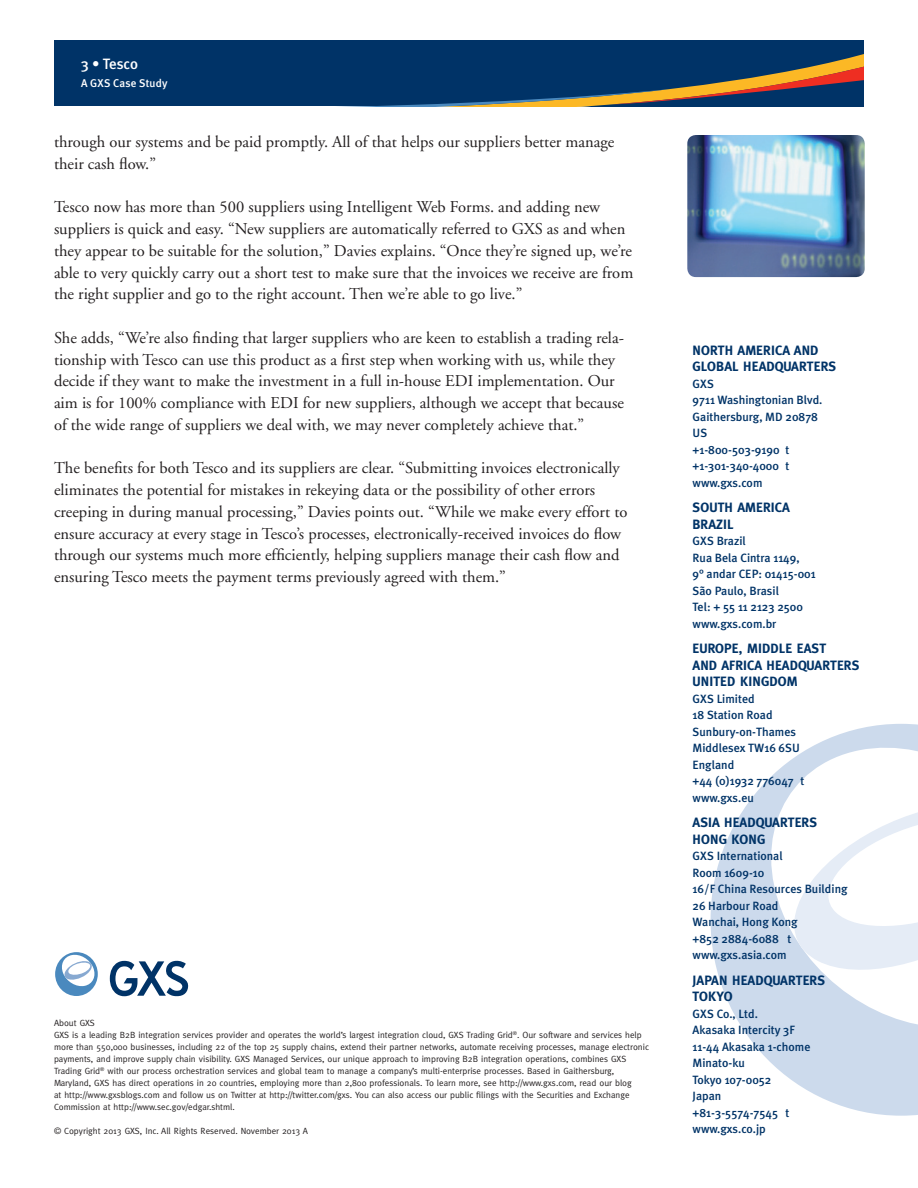
<style>
.page{position:relative;width:918px;height:1188px;background:#fff}
.page>*{position:absolute;margin:0;border:0;box-sizing:border-box;transform-origin:0 0}
.Body{font:16.5px/21.8px "Adobe Garamond";color:#231f20}
.Page_head{font:500 15px "Meta Plus";color:#fff}
.Sidebar_Head{font:700 13.5px "Meta";letter-spacing:.01em;color:#003367}
.Sidebar_text{font:500 12px "Meta Plus";color:#003367}
.Page_head-2{font:500 11.25px "Meta Plus";letter-spacing:.01em;color:#fff}
.Legal{font:9px/12px "Meta";color:#231f20}
</style>
<div class="page">
<div style="left:54px;top:40px;width:810px;height:66px;background:#003367"></div>
<svg style="left:380px;top:54px;width:484px;height:52px"></svg>
<svg style="left:711px;top:724px;width:207px;height:392px;fill:#ccdaec"></svg>
<svg style="left:778px;top:792px;width:140px;height:189px"></svg>
<svg style="left:55px;top:952px;width:43px;height:44px"></svg>
<svg style="left:110px;top:960px;width:79px;height:37px"></svg>
<img style="left:687px;top:135px;width:178px;height:142px">
<p class="Page_head" style="left:81px;top:55px;width:59px">3 • Tesco</p>
<p class="Page_head-2" style="left:81px;top:77px;width:88px">A GXS Case Study</p>
<p class="Body" style="left:54px;top:131px;width:562px">through our systems and be paid promptly. All of that helps our suppliers better manage their cash flow.”</p>
<p class="Body" style="left:54px;top:197px;width:548px">Tesco now has more than 500 suppliers using Intelligent Web Forms. and adding new</p>
<p class="Body" style="left:54px;top:218px;width:581px">suppliers is quick and easy. “New suppliers are automatically referred to GXS as and when they appear to be suitable for the solution,” Davies explains. “Once they’re signed up, we’re able to very quickly carry out a short test to make sure that the invoices we receive are from the right supplier and go to the right account. Then we’re able to go live.”</p>
<p class="Body" style="left:54px;top:327px;width:571px">She adds, “We’re also finding that larger suppliers who are keen to establish a trading rela&shy;tionship with Tesco can use this product as a first step when working with us, while they decide if they want to make the investment in a full in-house EDI implementation. Our aim is for 100% compliance with EDI for new suppliers, although we accept that because of the wide range of suppliers we deal with, we may never completely achieve that.”</p>
<p class="Body" style="left:54px;top:458px;width:575px">The benefits for both Tesco and its suppliers are clear. “Submitting invoices electronically eliminates the potential for mistakes in rekeying data or the possibility of other errors creeping in during manual processing,” Davies points out. “While we make every effort to ensure accuracy at every stage in Tesco’s processes, electronically-received invoices do flow through our systems much more efficiently, helping suppliers manage their cash flow and ensuring Tesco meets the payment terms previously agreed with them.”</p>
<p class="Legal" style="left:54px;top:1017px;width:42px">About GXS</p>
<p class="Legal" style="left:54px;top:1029px;width:596px">GXS is a leading B2B integration services provider and operates the world’s largest integration cloud, GXS Trading Grid<sup>®</sup>. Our software and services help more than 550,000 businesses, including 22 of the top 25 supply chains, extend their partner networks, automate receiving processes, manage electronic payments, and improve supply chain visibility. GXS Managed Services, our unique approach to improving B2B integration operations, combines GXS Trading Grid<sup>®</sup> with our process orchestration services and global team to manage a company’s multi-enterprise processes. Based in Gaithersburg, Maryland, GXS has direct operations in 20 countries, employing more than 2,800 professionals. To learn more, see http://www.gxs.com, read our blog<br>at http://www.gxsblogs.com and follow us on Twitter at http://twitter.com/gxs. You can also access our public filings with the Securities and Exchange Commission at http://www.sec.gov/edgar.shtml.</p>
<p class="Legal" style="left:54px;top:1125px;width:255px">© Copyright 2013 GXS, Inc. All Rights Reserved. November 2013 A</p>
<p class="Sidebar_Head" style="left:693px;top:343px;width:127px">NORTH AMERICA AND</p>
<p class="Sidebar_Head" style="left:693px;top:359px;width:145px">GLOBAL HEADQUARTERS</p>
<p class="Sidebar_text" style="left:693px;top:377px;width:23px">GXS</p>
<p class="Sidebar_text" style="left:693px;top:393px;width:131px">9711 Washingtonian Blvd.</p>
<p class="Sidebar_text" style="left:693px;top:410px;width:127px">Gaithersburg, MD 20878</p>
<p class="Sidebar_text" style="left:693px;top:426px;width:16px">US</p>
<p class="Sidebar_text" style="left:693px;top:443px;width:98px">+1-800-503-9190 t</p>
<p class="Sidebar_text" style="left:693px;top:459px;width:98px">+1-301-340-4000 t</p>
<p class="Sidebar_text" style="left:693px;top:476px;width:71px">www.gxs.com</p>
<p class="Sidebar_Head" style="left:693px;top:500px;width:99px">SOUTH AMERICA</p>
<p class="Sidebar_Head" style="left:693px;top:517px;width:43px">BRAZIL</p>
<p class="Sidebar_text" style="left:693px;top:534px;width:55px">GXS Brazil</p>
<p class="Sidebar_text" style="left:693px;top:551px;width:109px">Rua Bela Cintra 1149,</p>
<p class="Sidebar_text" style="left:693px;top:567px;width:125px">9° andar CEP: 01415-001</p>
<p class="Sidebar_text" style="left:693px;top:584px;width:88px">São Paulo, Brasil</p>
<p class="Sidebar_text" style="left:693px;top:600px;width:112px">Tel: + 55 11 2123 2500</p>
<p class="Sidebar_text" style="left:693px;top:617px;width:85px">www.gxs.com.br</p>
<p class="Sidebar_Head" style="left:693px;top:641px;width:135px">EUROPE, MIDDLE EAST</p>
<p class="Sidebar_Head" style="left:693px;top:658px;width:168px">AND AFRICA HEADQUARTERS</p>
<p class="Sidebar_Head" style="left:693px;top:674px;width:107px">UNITED KINGDOM</p>
<p class="Sidebar_text" style="left:693px;top:692px;width:64px">GXS Limited</p>
<p class="Sidebar_text" style="left:693px;top:708px;width:82px">18 Station Road</p>
<p class="Sidebar_text" style="left:693px;top:725px;width:105px">Sunbury-on-Thames</p>
<p class="Sidebar_text" style="left:693px;top:741px;width:109px">Middlesex TW16 6SU</p>
<p class="Sidebar_text" style="left:693px;top:758px;width:43px">England</p>
<p class="Sidebar_text" style="left:693px;top:774px;width:113px">+44 (0)1932 776047 t</p>
<p class="Sidebar_text" style="left:693px;top:791px;width:63px">www.gxs.eu</p>
<p class="Sidebar_Head" style="left:693px;top:815px;width:126px">ASIA HEADQUARTERS</p>
<p class="Sidebar_Head" style="left:693px;top:832px;width:74px">HONG KONG</p>
<p class="Sidebar_text" style="left:693px;top:849px;width:92px">GXS International</p>
<p class="Sidebar_text" style="left:693px;top:866px;width:73px">Room 1609-10</p>
<p class="Sidebar_text" style="left:693px;top:882px;width:157px">16/F China Resources Building</p>
<p class="Sidebar_text" style="left:693px;top:899px;width:87px">26 Harbour Road</p>
<p class="Sidebar_text" style="left:693px;top:915px;width:107px">Wanchai, Hong Kong</p>
<p class="Sidebar_text" style="left:693px;top:932px;width:100px">+852 2884-6088 t</p>
<p class="Sidebar_text" style="left:693px;top:948px;width:96px">www.gxs.asia.com</p>
<p class="Sidebar_Head" style="left:693px;top:973px;width:134px">JAPAN HEADQUARTERS</p>
<p class="Sidebar_Head" style="left:693px;top:989px;width:42px">TOKYO</p>
<p class="Sidebar_text" style="left:693px;top:1007px;width:67px">GXS Co., Ltd.</p>
<p class="Sidebar_text" style="left:693px;top:1023px;width:104px">Akasaka Intercity 3F</p>
<p class="Sidebar_text" style="left:693px;top:1040px;width:119px">11-44 Akasaka 1-chome</p>
<p class="Sidebar_text" style="left:693px;top:1056px;width:54px">Minato-ku</p>
<p class="Sidebar_text" style="left:693px;top:1073px;width:80px">Tokyo 107-0052</p>
<p class="Sidebar_text" style="left:693px;top:1089px;width:30px">Japan</p>
<p class="Sidebar_text" style="left:693px;top:1106px;width:98px">+81-3-5574-7545 t</p>
<p class="Sidebar_text" style="left:693px;top:1122px;width:75px">www.gxs.co.jp</p>
</div>
